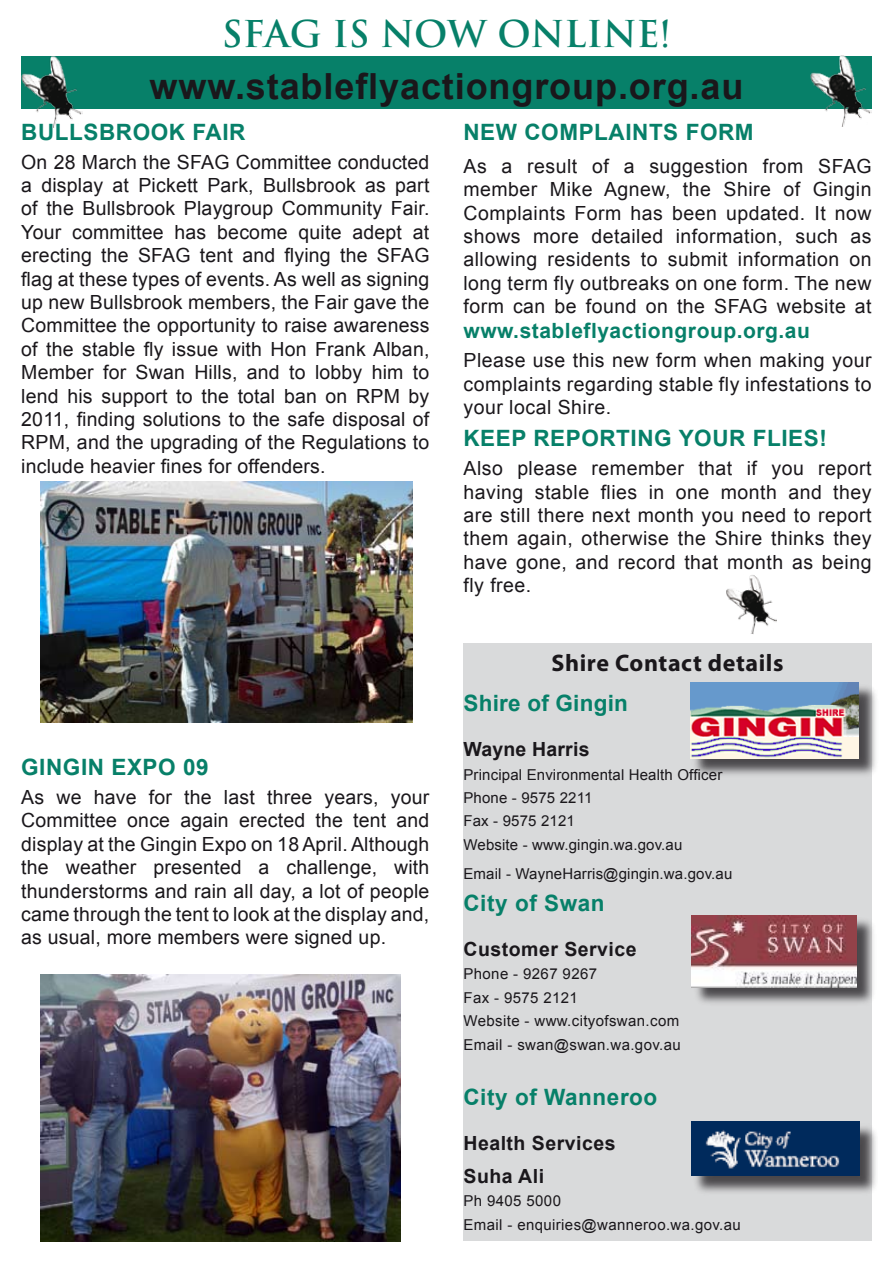
<style>
.page{position:relative;width:893px;height:1263px;background:#fff}
.page>*{position:absolute;margin:0;border:0;box-sizing:border-box;transform-origin:0 0}
.t1{font:700 36px "Arial";letter-spacing:.025em;color:#1a171b}
.t2{font:700 36px "Trajan Pro";color:#078069}
.t3{font:700 24px "Myriad Pro";letter-spacing:.025em;color:#1a171b}
.t4{font:700 22.5px "Arial";letter-spacing:.025em;color:#078069}
.t5{font:700 21px "Arial";letter-spacing:.025em;color:#078069}
.t6{font:19.5px/23.4px "Arial";letter-spacing:.025em;color:#1a171b;text-align:justify}
.t7{font:700 19.5px/32.4px "Arial";letter-spacing:.025em;color:#1a171b}
.t8{font:15px/23.4px "Arial";letter-spacing:.01em;color:#1a171b}
</style>
<div class="page">
<div style="left:463px;top:643px;width:409px;height:598px;background:#d9dadb"></div>
<div style="left:693px;top:917px;width:184px;height:90px;background:#1a171b;opacity:.75"></div>
<img style="left:692px;top:915px;width:165px;height:72px">
<div style="left:692px;top:684px;width:187px;height:95px;background:#1a171b;opacity:.75"></div>
<img style="left:690px;top:682px;width:169px;height:77px">
<div style="left:692px;top:1123px;width:186px;height:73px;background:#1a171b;opacity:.75"></div>
<img style="left:691px;top:1122px;width:168px;height:54px">
<img style="left:726px;top:575px;width:50px;height:59px">
<div style="left:21px;top:56px;width:851px;height:53px;background:#078069"></div>
<img style="left:21px;top:56px;width:62px;height:72px">
<img style="left:810px;top:55px;width:62px;height:71px">
<img style="left:41px;top:482px;width:371px;height:241px">
<img style="left:41px;top:975px;width:359px;height:266px">
<h1 class="t2" style="left:222px;top:12px;width:451px">SFAG IS NOW ONLINE!</h1>
<h1 class="t1" style="left:150px;top:63px;width:595px">www.stableflyactiongroup.org.au</h1>
<p class="t4" style="left:463px;top:117px;width:292px">NEW COMPLAINTS FORM</p>
<p class="t6" style="left:463px;top:154px;width:410px">As a result of a suggestion from SFAG member Mike Agnew, the Shire of Gingin Complaints Form has been updated. It now shows more detailed information, such as allowing residents to submit information on long term fly outbreaks on one form. The new form can be found on the SFAG website at</p>
<p class="t5" style="left:463px;top:317px;width:348px">www.stableflyactiongroup.org.au</p>
<p class="t6" style="left:463px;top:349px;width:410px">Please use this new form when making your complaints regarding stable fly infestations to your local Shire.</p>
<p class="t4" style="left:463px;top:424px;width:365px">KEEP REPORTING YOUR FLIES!</p>
<p class="t6" style="left:463px;top:457px;width:410px">Also please remember that if you report having stable flies in one month and they are still there next month you need to report them again, otherwise the Shire thinks they have gone, and record that month as being fly free.</p>
<p class="t4" style="left:21px;top:117px;width:226px">BULLSBROOK FAIR</p>
<p class="t6" style="left:21px;top:150px;width:410px">On 28 March the SFAG Committee conducted a display at Pickett Park, Bullsbrook as part of the Bullsbrook Playgroup Community Fair.<br>Your committee has become quite adept at erecting the SFAG tent and flying the SFAG flag at these types of events. As well as signing up new Bullsbrook members, the Fair gave the Committee the opportunity to raise awareness of the stable fly issue with Hon Frank Alban, Member for Swan Hills, and to lobby him to lend his support to the total ban on RPM by 2011, finding solutions to the safe disposal of RPM, and the upgrading of the Regulations to include heavier fines for offenders.</p>
<p class="t4" style="left:21px;top:752px;width:189px">GINGIN EXPO 09</p>
<p class="t6" style="left:21px;top:786px;width:410px">As we have for the last three years, your Committee once again erected the tent and display at the Gingin Expo on 18 April. Although the weather presented a challenge, with thunderstorms and rain all day, a lot of people came through the tent to look at the display and, as usual, more members were signed up.</p>
<p class="t3" style="left:552px;top:648px;width:233px">Shire Contact details</p>
<p class="t4" style="left:463px;top:688px;width:166px">Shire of Gingin</p>
<p class="t7" style="left:463px;top:734px;width:128px">Wayne Harris</p>
<p class="t8" style="left:463px;top:763px;width:260px">Principal Environmental Health Officer<br>Phone - 9575 2211<br>Fax - 9575 2121<br>Website - www.gingin.wa.gov.au</p>
<p class="t8" style="left:463px;top:862px;width:270px">Email - WayneHarris@gingin.wa.gov.au</p>
<p class="t4" style="left:463px;top:888px;width:143px">City of Swan</p>
<p class="t7" style="left:463px;top:934px;width:175px">Customer Service</p>
<p class="t8" style="left:463px;top:963px;width:219px">Phone - 9267 9267<br>Fax - 9575 2121<br>Website - www.cityofswan.com<br>Email - swan@swan.wa.gov.au</p>
<p class="t4" style="left:463px;top:1083px;width:195px">City of Wanneroo</p>
<p class="t7" style="left:463px;top:1128px;width:154px">Health Services<br>Suha Ali</p>
<p class="t8" style="left:463px;top:1189px;width:279px">Ph 9405 5000<br>Email - enquiries@wanneroo.wa.gov.au</p>
</div>
